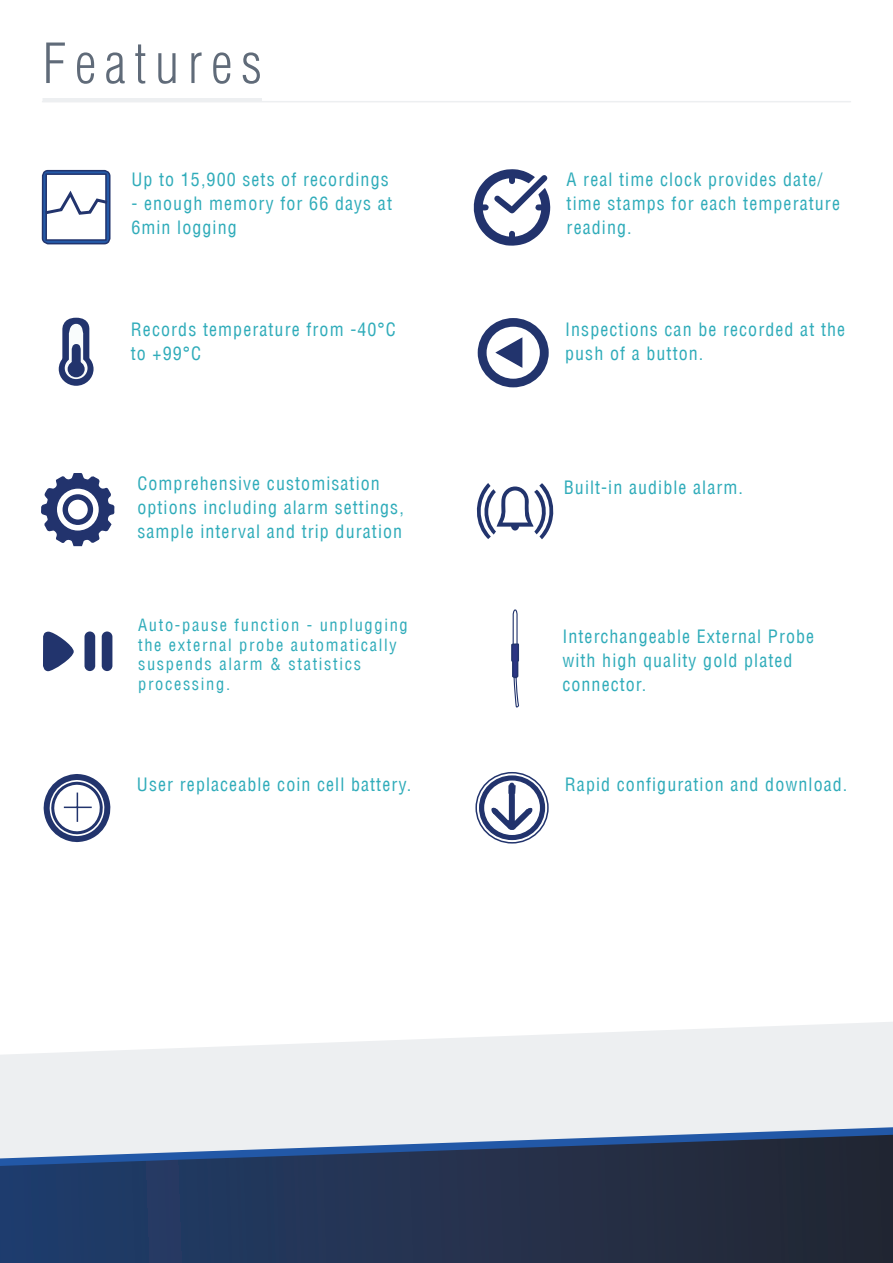
<style>
.page{position:relative;width:893px;height:1263px;background:#fff}
.page>*{position:absolute;margin:0;border:0;box-sizing:border-box;transform-origin:0 0}
.t1{font:300 condensed 54px "Helvetica LT";letter-spacing:.16em;color:#606b79}
.t2{font:condensed 18px/24px "Helvetica LT";letter-spacing:.06em;color:#30acba}
.t3{font:condensed 16.5px/19.8px "Helvetica LT";letter-spacing:.1em;color:#30acba}
</style>
<div class="page">
<svg style="left:0;top:1022px;width:893px;height:105px;fill:#edeff1"></svg>
<hr style="left:43px;top:101px;width:807px;height:1px;background:#edeff1">
<hr style="left:43px;top:98px;width:219px;height:3px;background:#edeff1">
<svg style="left:0;top:1127px;width:893px;height:8px;background:#d4dce8"></svg>
<svg style="left:0;top:1135px;width:893px;height:128px;background:#30405d"></svg>
<svg style="left:41px;top:169px;width:70px;height:76px"></svg>
<svg style="left:41px;top:473px;width:74px;height:74px"></svg>
<svg style="left:56px;top:488px;width:43px;height:43px"></svg>
<div style="left:55px;top:487px;width:45px;height:45px;border:2px solid #22336d;border-radius:50%"></div>
<div style="left:63px;top:495px;width:29px;height:29px;background:#22336d;border-radius:50%"></div>
<div style="left:63px;top:494px;width:30px;height:31px;border:2px solid #22336d;border-radius:50%"></div>
<div style="left:67px;top:499px;width:21px;height:21px;background:#fff;border-radius:50%"></div>
<div style="left:66px;top:498px;width:23px;height:23px;border:2px solid #22336d;border-radius:50%"></div>
<div style="left:59px;top:352px;width:35px;height:34px;background:#22346d;border-radius:50%"></div>
<svg style="left:65px;top:357px;width:23px;height:22px"></svg>
<div style="left:68px;top:361px;width:17px;height:16px;background:#22346d;border-radius:50%"></div>
<svg style="left:62px;top:318px;width:28px;height:46px"></svg>
<svg style="left:474px;top:169px;width:76px;height:77px"></svg>
<svg style="left:539px;top:483px;width:15px;height:56px"></svg>
<svg style="left:534px;top:490px;width:16px;height:44px"></svg>
<svg style="left:476px;top:483px;width:57px;height:56px"></svg>
<svg style="left:478px;top:318px;width:71px;height:69px"></svg>
<svg style="left:476px;top:773px;width:72px;height:70px"></svg>
<div style="left:475px;top:772px;width:74px;height:71px;border:2px solid #22346d;border-radius:50%"></div>
<div style="left:480px;top:776px;width:64px;height:63px;background:#22336d;border-radius:50%"></div>
<div style="left:479px;top:775px;width:66px;height:65px;border:2px solid #22346d;border-radius:50%"></div>
<svg style="left:483px;top:780px;width:58px;height:56px"></svg>
<div style="left:483px;top:779px;width:58px;height:57px;border:2px solid #22346d;border-radius:50%"></div>
<svg style="left:491px;top:609px;width:44px;height:222px"></svg>
<svg style="left:43px;top:774px;width:68px;height:69px"></svg>
<hr style="left:77px;top:792px;width:1px;height:30px;background:#22346d">
<hr style="left:64px;top:806px;width:28px;height:2px;background:#22346d">
<div style="left:85px;top:631px;width:10px;height:40px;background:#22346d;border-radius:5px"></div>
<div style="left:102px;top:631px;width:10px;height:40px;background:#22346d;border-radius:5px"></div>
<svg style="left:43px;top:632px;width:31px;height:39px"></svg>
<h1 class="t1" style="left:43px;top:30px;width:221px">Features</h1>
<p class="t2" style="left:131px;top:167px;width:259px">Up to 15,900 sets of recordings</p>
<p class="t2" style="left:131px;top:191px;width:262px">- enough memory for 66 days at<br>6min logging</p>
<p class="t2" style="left:131px;top:317px;width:266px">Records temperature from -40°C to +99°C</p>
<p class="t2" style="left:137px;top:471px;width:268px">Comprehensive customisation options including alarm settings, sample interval and trip duration</p>
<p class="t3" style="left:138px;top:615px;width:271px">Auto-pause function - unplugging the external probe automatically suspends alarm &amp; statistics processing.</p>
<p class="t2" style="left:137px;top:772px;width:276px">User replaceable coin cell battery.</p>
<p class="t2" style="left:567px;top:167px;width:275px">A real time clock provides date/ time stamps for each temperature reading.</p>
<p class="t2" style="left:565px;top:317px;width:282px">Inspections can be recorded at the push of a button.</p>
<p class="t2" style="left:564px;top:476px;width:181px">Built-in audible alarm.</p>
<p class="t2" style="left:562px;top:624px;width:253px">Interchangeable External Probe with high quality gold plated connector.</p>
<p class="t2" style="left:565px;top:772px;width:284px">Rapid configuration and download.</p>
</div>
